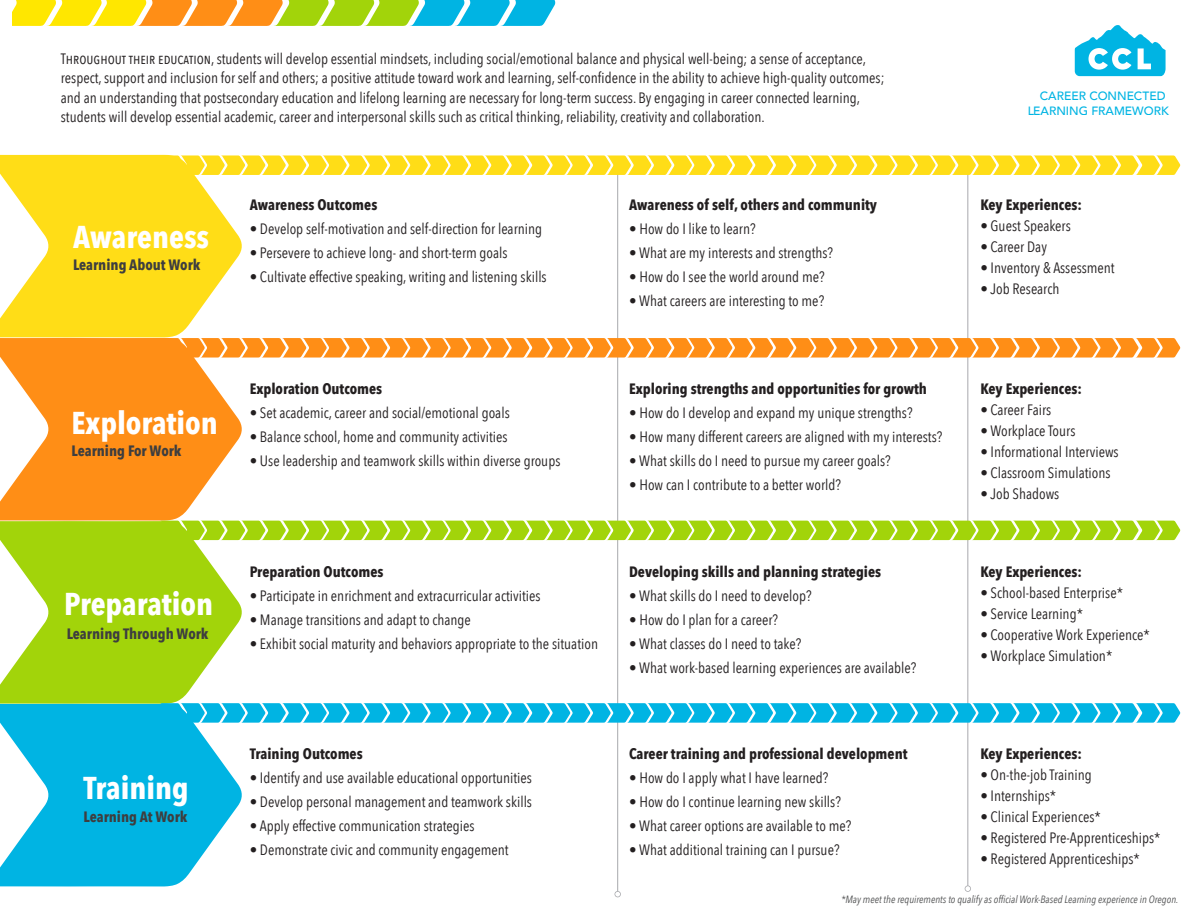
<style>
.page{position:relative;width:1188px;height:918px;background:#fff}
.page>*{position:absolute;margin:0;border:0;box-sizing:border-box;transform-origin:0 0}
.t1{font:700 31.5px "Avenir Next Condensed";color:#fff}
.t2{font:15px/19.5px "Avenir Next Condensed";color:#231f20}
.t3{font:700 15px "Avenir Next Condensed";color:#231f20}
.t4{font:700 15px "Avenir Next Condensed";color:#3e3e3f}
.t5{font:500 12px/15px "Avenir";color:#00b4e3;text-align:right}
.t6{font:italic 10.5px "Avenir Next Condensed";color:#515253}
</style>
<div class="page">
<hr style="left:967px;top:168px;width:1px;height:721px;background:#a8a9ad">
<svg style="left:965px;top:885px;width:6px;height:7px"></svg>
<hr style="left:617px;top:174px;width:1px;height:720px;background:#a8a9ad">
<svg style="left:615px;top:891px;width:6px;height:6px"></svg>
<svg style="left:0;top:155px;width:242px;height:182px;fill:#ffdd17"></svg>
<svg style="left:0;top:338px;width:243px;height:183px;fill:#ff8e16"></svg>
<svg style="left:0;top:521px;width:243px;height:183px;fill:#a2d40a"></svg>
<svg style="left:0;top:704px;width:242px;height:182px;fill:#00b4e3"></svg>
<svg style="left:1075px;top:25px;width:91px;height:51px"></svg>
<svg style="left:13px;top:0;width:543px;height:26px;background:#b3c75a"></svg>
<svg style="left:159px;top:155px;width:1021px;height:20px;background:#ffe23a"></svg>
<svg style="left:159px;top:338px;width:1021px;height:20px;background:#ff9f39"></svg>
<svg style="left:159px;top:521px;width:1021px;height:19px;background:#aed929"></svg>
<svg style="left:159px;top:703px;width:1021px;height:20px;background:#27bfe7"></svg>
<p class="t2" style="left:61px;top:48px;width:825px">THROUGHOUT THEIR EDUCATION, students will develop essential mindsets, including social/emotional balance and physical well-being; a sense of acceptance, respect, support and inclusion for self and others; a positive attitude toward work and learning, self-confidence in the ability to achieve high-quality outcomes; and an understanding that postsecondary education and lifelong learning are necessary for long-term success. By engaging in career connected learning, students will develop essential academic, career and interpersonal skills such as critical thinking, reliability, creativity and collaboration.</p>
<h1 class="t1" style="left:73px;top:217px;width:138px">Awareness</h1>
<p class="t4" style="left:73px;top:255px;width:129px">Learning About Work</p>
<h1 class="t1" style="left:72px;top:403px;width:148px">Exploration</h1>
<p class="t4" style="left:72px;top:442px;width:111px">Learning For Work</p>
<h1 class="t1" style="left:64px;top:585px;width:150px">Preparation</h1>
<p class="t4" style="left:67px;top:625px;width:143px">Learning Through Work</p>
<h1 class="t1" style="left:84px;top:769px;width:107px">Training</h1>
<p class="t4" style="left:84px;top:808px;width:105px">Learning At Work</p>
<p class="t3" style="left:250px;top:196px;width:129px">Awareness Outcomes</p>
<p class="t2" style="left:250px;top:218px;width:294px">• Develop self-motivation and self-direction for learning</p>
<p class="t2" style="left:250px;top:242px;width:259px">• Persevere to achieve long- and short-term goals</p>
<p class="t2" style="left:250px;top:266px;width:299px">• Cultivate effective speaking, writing and listening skills</p>
<p class="t3" style="left:250px;top:379px;width:134px">Exploration Outcomes</p>
<p class="t2" style="left:250px;top:402px;width:262px">• Set academic, career and social/emotional goals</p>
<p class="t2" style="left:250px;top:426px;width:259px">• Balance school, home and community activities</p>
<p class="t2" style="left:250px;top:450px;width:312px">• Use leadership and teamwork skills within diverse groups</p>
<p class="t3" style="left:250px;top:562px;width:135px">Preparation Outcomes</p>
<p class="t2" style="left:250px;top:585px;width:292px">• Participate in enrichment and extracurricular activities</p>
<p class="t2" style="left:250px;top:609px;width:223px">• Manage transitions and adapt to change</p>
<p class="t2" style="left:250px;top:633px;width:350px">• Exhibit social maturity and behaviors appropriate to the situation</p>
<p class="t3" style="left:250px;top:744px;width:114px">Training Outcomes</p>
<p class="t2" style="left:250px;top:767px;width:284px">• Identify and use available educational opportunities</p>
<p class="t2" style="left:250px;top:791px;width:284px">• Develop personal management and teamwork skills</p>
<p class="t2" style="left:250px;top:815px;width:226px">• Apply effective communication strategies</p>
<p class="t2" style="left:250px;top:839px;width:261px">• Demonstrate civic and community engagement</p>
<p class="t3" style="left:629px;top:196px;width:249px">Awareness of self, others and community</p>
<p class="t2" style="left:629px;top:218px;width:128px">• How do I like to learn?</p>
<p class="t2" style="left:629px;top:242px;width:205px">• What are my interests and strengths?</p>
<p class="t2" style="left:629px;top:266px;width:197px">• How do I see the world around me?</p>
<p class="t2" style="left:629px;top:290px;width:197px">• What careers are interesting to me?</p>
<p class="t3" style="left:629px;top:379px;width:299px">Exploring strengths and opportunities for growth</p>
<p class="t2" style="left:629px;top:402px;width:285px">• How do I develop and expand my unique strengths?</p>
<p class="t2" style="left:629px;top:426px;width:315px">• How many different careers are aligned with my interests?</p>
<p class="t2" style="left:629px;top:450px;width:263px">• What skills do I need to pursue my career goals?</p>
<p class="t2" style="left:629px;top:474px;width:213px">• How can I contribute to a better world?</p>
<p class="t3" style="left:629px;top:562px;width:254px">Developing skills and planning strategies</p>
<p class="t2" style="left:629px;top:585px;width:184px">• What skills do I need to develop?</p>
<p class="t2" style="left:629px;top:609px;width:150px">• How do I plan for a career?</p>
<p class="t2" style="left:629px;top:633px;width:174px">• What classes do I need to take?</p>
<p class="t2" style="left:629px;top:657px;width:289px">• What work-based learning experiences are available?</p>
<p class="t3" style="left:629px;top:744px;width:280px">Career training and professional development</p>
<p class="t2" style="left:629px;top:767px;width:201px">• How do I apply what I have learned?</p>
<p class="t2" style="left:629px;top:791px;width:213px">• How do I continue learning new skills?</p>
<p class="t2" style="left:629px;top:815px;width:224px">• What career options are available to me?</p>
<p class="t2" style="left:629px;top:839px;width:212px">• What additional training can I pursue?</p>
<p class="t5" style="left:1027px;top:87px;width:143px">CAREER CONNECTED<br>LEARNING FRAMEWORK</p>
<p class="t3" style="left:980px;top:196px;width:103px">Key Experiences:</p>
<p class="t2" style="left:980px;top:215px;width:92px">• Guest Speakers</p>
<p class="t2" style="left:980px;top:236px;width:68px">• Career Day</p>
<p class="t2" style="left:980px;top:257px;width:136px">• Inventory &amp; Assessment</p>
<p class="t2" style="left:980px;top:278px;width:81px">• Job Research</p>
<p class="t3" style="left:980px;top:379px;width:103px">Key Experiences:</p>
<p class="t2" style="left:980px;top:399px;width:72px">• Career Fairs</p>
<p class="t2" style="left:980px;top:420px;width:97px">• Workplace Tours</p>
<p class="t2" style="left:980px;top:441px;width:140px">• Informational Interviews</p>
<p class="t2" style="left:980px;top:462px;width:132px">• Classroom Simulations</p>
<p class="t2" style="left:980px;top:483px;width:81px">• Job Shadows</p>
<p class="t3" style="left:980px;top:562px;width:103px">Key Experiences:</p>
<p class="t2" style="left:980px;top:582px;width:144px">• School-based Enterprise*</p>
<p class="t2" style="left:980px;top:603px;width:104px">• Service Learning*</p>
<p class="t2" style="left:980px;top:624px;width:171px">• Cooperative Work Experience*</p>
<p class="t2" style="left:980px;top:645px;width:134px">• Workplace Simulation*</p>
<p class="t3" style="left:980px;top:744px;width:103px">Key Experiences:</p>
<p class="t2" style="left:980px;top:764px;width:113px">• On-the-job Training</p>
<p class="t2" style="left:980px;top:785px;width:77px">• Internships*</p>
<p class="t2" style="left:980px;top:806px;width:122px">• Clinical Experiences*</p>
<p class="t2" style="left:980px;top:827px;width:182px">• Registered Pre-Apprenticeships*</p>
<p class="t2" style="left:980px;top:848px;width:161px">• Registered Apprenticeships*</p>
<p class="t6" style="left:841px;top:893px;width:339px">*May meet the requirements to qualify as official Work-Based Learning experience in Oregon.</p>
</div>
